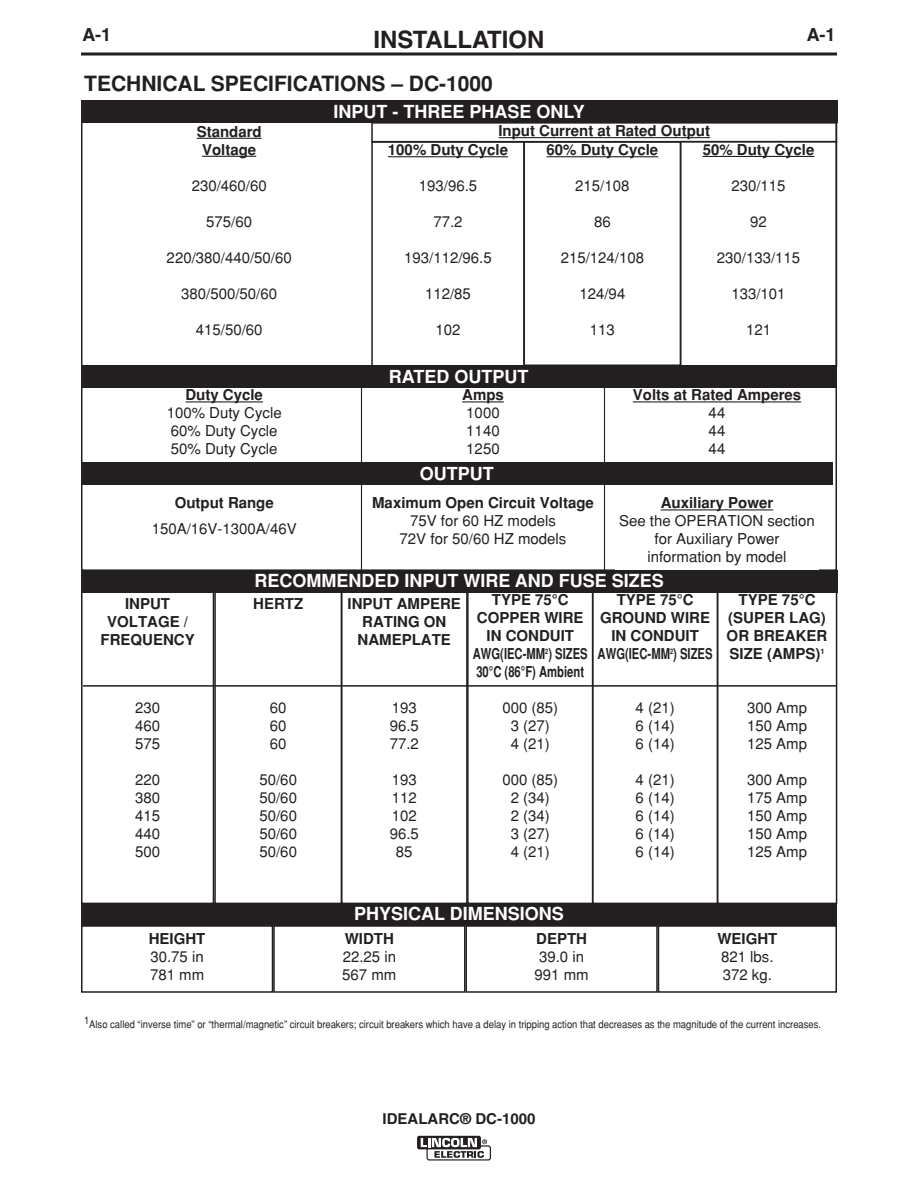
<style>
.page{position:relative;width:918px;height:1188px;background:#fff}
.page>*{position:absolute;margin:0;border:0;box-sizing:border-box;transform-origin:0 0}
.t1{font:700 24px "Helvetica LT Std";color:#231f20}
.t2{font:700 21px "Helvetica";color:#231f20}
.t3{font:700 18px "Helvetica";color:#fff}
.t4{font:700 18px "Helvetica LT Std";color:#231f20}
.t5{font:15px/18px "Helvetica";color:#231f20;text-align:justify}
.t6{font:700 15px/18px "Helvetica";color:#231f20;text-align:center}
.t7{font:700 15px "Helvetica LT Std";color:#231f20}
.t8{font:10.5px "Helvetica";color:#231f20;scale:.9 1}
</style>
<div class="page">
<svg style="left:417px;top:1136px;width:64px;height:13px"></svg>
<svg style="left:421px;top:1138px;width:70px;height:23px"></svg>
<svg style="left:81px;top:52px;width:756px;height:4px;background:#595657"></svg>
<hr style="left:547px;top:156px;width:111px;height:1px;background:#231f20">
<hr style="left:633px;top:401px;width:168px;height:1px;background:#231f20">
<hr style="left:661px;top:509px;width:63px;height:1px;background:#231f20">
<hr style="left:728px;top:509px;width:45px;height:1px;background:#231f20">
<hr style="left:462px;top:401px;width:42px;height:1px;background:#231f20">
<hr style="left:186px;top:401px;width:77px;height:1px;background:#231f20">
<div style="left:81px;top:100px;width:756px;height:23px;background:#231f20"></div>
<div style="left:81px;top:463px;width:752px;height:22px;background:#231f20"></div>
<hr style="left:361px;top:374px;width:1px;height:197px;background:#231f20">
<hr style="left:604px;top:375px;width:1px;height:196px;background:#231f20">
<div style="left:81px;top:570px;width:756px;height:22px;background:#231f20"></div>
<hr style="left:197px;top:138px;width:65px;height:1px;background:#231f20">
<hr style="left:202px;top:156px;width:54px;height:1px;background:#231f20">
<div style="left:371px;top:141px;width:154px;height:226px;border:2px solid #231f20"></div>
<hr style="left:388px;top:156px;width:120px;height:1px;background:#231f20">
<div style="left:680px;top:141px;width:157px;height:226px;border:2px solid #231f20"></div>
<hr style="left:703px;top:156px;width:111px;height:1px;background:#231f20">
<div style="left:371px;top:122px;width:466px;height:20px;border:2px solid #231f20"></div>
<hr style="left:498px;top:137px;width:212px;height:1px;background:#231f20">
<div style="left:81px;top:365px;width:756px;height:23px;background:#231f20"></div>
<div style="left:81px;top:591px;width:133px;height:313px;border:2px solid #231f20"></div>
<div style="left:717px;top:591px;width:120px;height:313px;border:2px solid #231f20"></div>
<div style="left:592px;top:591px;width:126px;height:313px;border:2px solid #231f20"></div>
<div style="left:467px;top:591px;width:126px;height:313px;border:2px solid #231f20"></div>
<div style="left:341px;top:591px;width:127px;height:313px;border:2px solid #231f20"></div>
<div style="left:214px;top:591px;width:128px;height:313px;border:2px solid #231f20"></div>
<hr style="left:83px;top:685px;width:754px;height:2px;background:#231f20">
<div style="left:81px;top:903px;width:756px;height:22px;background:#231f20"></div>
<div style="left:81px;top:925px;width:192px;height:68px;border:2px solid #231f20"></div>
<div style="left:273px;top:925px;width:192px;height:68px;border:2px solid #231f20"></div>
<div style="left:465px;top:925px;width:193px;height:68px;border:2px solid #231f20"></div>
<div style="left:658px;top:925px;width:179px;height:68px;border:2px solid #231f20"></div>
<p class="t4" style="left:82px;top:28px;width:30px">A-1</p>
<h1 class="t1" style="left:373px;top:31px;width:173px">INSTALLATION</h1>
<h2 class="t2" style="left:84px;top:71px;width:410px">TECHNICAL SPECIFICATIONS – DC-1000</h2>
<p class="t3" style="left:333px;top:101px;width:253px">INPUT - THREE PHASE ONLY</p>
<p class="t4" style="left:807px;top:28px;width:30px">A-1</p>
<p class="t6" style="left:197px;top:123px;width:66px">Standard<br>Voltage</p>
<p class="t5" style="left:192px;top:177px;width:77px">230/460/60</p>
<p class="t5" style="left:206px;top:213px;width:47px">575/60</p>
<p class="t5" style="left:167px;top:249px;width:127px">220/380/440/50/60</p>
<p class="t5" style="left:181px;top:285px;width:97px">380/500/50/60</p>
<p class="t5" style="left:196px;top:321px;width:68px">415/50/60</p>
<p class="t6" style="left:186px;top:386px;width:79px">Duty Cycle</p>
<p class="t5" style="left:167px;top:404px;width:117px;text-align:left">100% Duty Cycle<br>60% Duty Cycle<br>50% Duty Cycle</p>
<p class="t6" style="left:175px;top:494px;width:101px">Output Range</p>
<p class="t5" style="left:152px;top:520px;width:147px">150A/16V-1300A/46V</p>
<p class="t6" style="left:498px;top:122px;width:213px">Input Current at Rated Output</p>
<p class="t6" style="left:388px;top:141px;width:122px">100% Duty Cycle</p>
<p class="t5" style="left:419px;top:177px;width:60px">193/96.5</p>
<p class="t5" style="left:433px;top:213px;width:31px">77.2</p>
<p class="t5" style="left:404px;top:249px;width:89px">193/112/96.5</p>
<p class="t5" style="left:425px;top:285px;width:47px">112/85</p>
<p class="t5" style="left:435px;top:321px;width:27px">102</p>
<p class="t3" style="left:389px;top:366px;width:141px">RATED OUTPUT</p>
<p class="t6" style="left:462px;top:386px;width:43px">Amps</p>
<p class="t5" style="left:466px;top:404px;width:35px">1000<br>1140<br>1250</p>
<p class="t3" style="left:420px;top:463px;width:75px">OUTPUT</p>
<p class="t6" style="left:547px;top:141px;width:113px">60% Duty Cycle</p>
<p class="t5" style="left:575px;top:177px;width:56px">215/108</p>
<p class="t5" style="left:594px;top:213px;width:18px">86</p>
<p class="t5" style="left:561px;top:249px;width:85px">215/124/108</p>
<p class="t5" style="left:579px;top:285px;width:47px">124/94</p>
<p class="t5" style="left:590px;top:321px;width:27px">113</p>
<p class="t6" style="left:703px;top:141px;width:113px">50% Duty Cycle</p>
<p class="t5" style="left:731px;top:177px;width:56px">230/115</p>
<p class="t5" style="left:750px;top:213px;width:18px">92</p>
<p class="t5" style="left:717px;top:249px;width:85px">230/133/115</p>
<p class="t5" style="left:731px;top:285px;width:56px">133/101</p>
<p class="t5" style="left:746px;top:321px;width:27px">121</p>
<p class="t6" style="left:633px;top:386px;width:170px">Volts at Rated Amperes</p>
<p class="t5" style="left:709px;top:404px;width:18px">44<br>44<br>44</p>
<p class="t6" style="left:372px;top:494px;width:223px">Maximum Open Circuit Voltage</p>
<p class="t5" style="left:400px;top:512px;width:168px;text-align:center">75V for 60 HZ models<br>72V for 50/60 HZ models</p>
<p class="t6" style="left:661px;top:494px;width:114px">Auxiliary Power</p>
<p class="t5" style="left:619px;top:512px;width:197px;text-align:center">See the OPERATION section for Auxiliary Power information by model</p>
<p class="t6" style="left:101px;top:595px;width:96px">INPUT<br>VOLTAGE /<br>FREQUENCY</p>
<p class="t5" style="left:135px;top:699px;width:27px">230<br>460<br>575</p>
<p class="t5" style="left:135px;top:771px;width:27px">220<br>380<br>415<br>440<br>500</p>
<p class="t6" style="left:149px;top:929px;width:58px">HEIGHT</p>
<p class="t5" style="left:150px;top:947px;width:56px">30.75 in<br>781 mm</p>
<p class="t3" style="left:255px;top:571px;width:411px">RECOMMENDED INPUT WIRE AND FUSE SIZES</p>
<p class="t6" style="left:253px;top:595px;width:51px">HERTZ</p>
<p class="t5" style="left:270px;top:699px;width:18px">60<br>60<br>60</p>
<p class="t5" style="left:259px;top:771px;width:39px">50/60<br>50/60<br>50/60<br>50/60<br>50/60</p>
<p class="t6" style="left:348px;top:595px;width:115px">INPUT AMPERE<br>RATING ON<br>NAMEPLATE</p>
<p class="t5" style="left:390px;top:699px;width:31px;text-align:left">193<br>96.5<br>77.2</p>
<p class="t5" style="left:390px;top:771px;width:31px;text-align:center">193<br>112<br>102<br>96.5<br>85</p>
<p class="t6" style="left:473px;top:591px;width:116px">TYPE 75°C<br>COPPER WIRE<br>IN CONDUIT<br>AWG(IEC-MM<sup>2</sup>) SIZES<br>30°C (86°F) Ambient</p>
<p class="t5" style="left:502px;top:699px;width:57px;text-align:center">000 (85)<br>3 (27)<br>4 (21)</p>
<p class="t5" style="left:502px;top:771px;width:57px;text-align:center">000 (85)<br>2 (34)<br>2 (34)<br>3 (27)<br>4 (21)</p>
<p class="t6" style="left:598px;top:591px;width:116px">TYPE 75°C<br>GROUND WIRE<br>IN CONDUIT<br>AWG(IEC-MM<sup>2</sup>) SIZES</p>
<p class="t5" style="left:636px;top:699px;width:41px">4 (21)<br>6 (14)<br>6 (14)</p>
<p class="t5" style="left:636px;top:771px;width:41px">4 (21)<br>6 (14)<br>6 (14)<br>6 (14)<br>6 (14)</p>
<p class="t6" style="left:727px;top:591px;width:102px">TYPE 75°C (SUPER LAG)<br>OR BREAKER<br>SIZE (AMPS)<sup>1</sup></p>
<p class="t5" style="left:747px;top:699px;width:62px">300 Amp 150 Amp 125 Amp</p>
<p class="t5" style="left:747px;top:771px;width:62px">300 Amp 175 Amp 150 Amp 150 Amp 125 Amp</p>
<p class="t3" style="left:354px;top:904px;width:211px">PHYSICAL DIMENSIONS</p>
<p class="t6" style="left:345px;top:929px;width:51px">WIDTH</p>
<p class="t5" style="left:342px;top:947px;width:56px">22.25 in<br>567 mm</p>
<p class="t6" style="left:536px;top:929px;width:52px">DEPTH</p>
<p class="t5" style="left:535px;top:947px;width:56px;text-align:center">39.0 in<br>991 mm</p>
<p class="t6" style="left:717px;top:929px;width:62px">WEIGHT</p>
<p class="t5" style="left:721px;top:947px;width:54px">821 lbs.<br>372 kg.</p>
<p class="t8" style="left:84px;top:1018px;width:821px">1Also called “inverse time” or “thermal/magnetic” circuit breakers; circuit breakers which have a delay in tripping action that decreases as the magnitude of the current increases.</p>
<p class="t7" style="left:383px;top:1114px;width:154px">IDEALARC® DC-1000</p>
</div>
